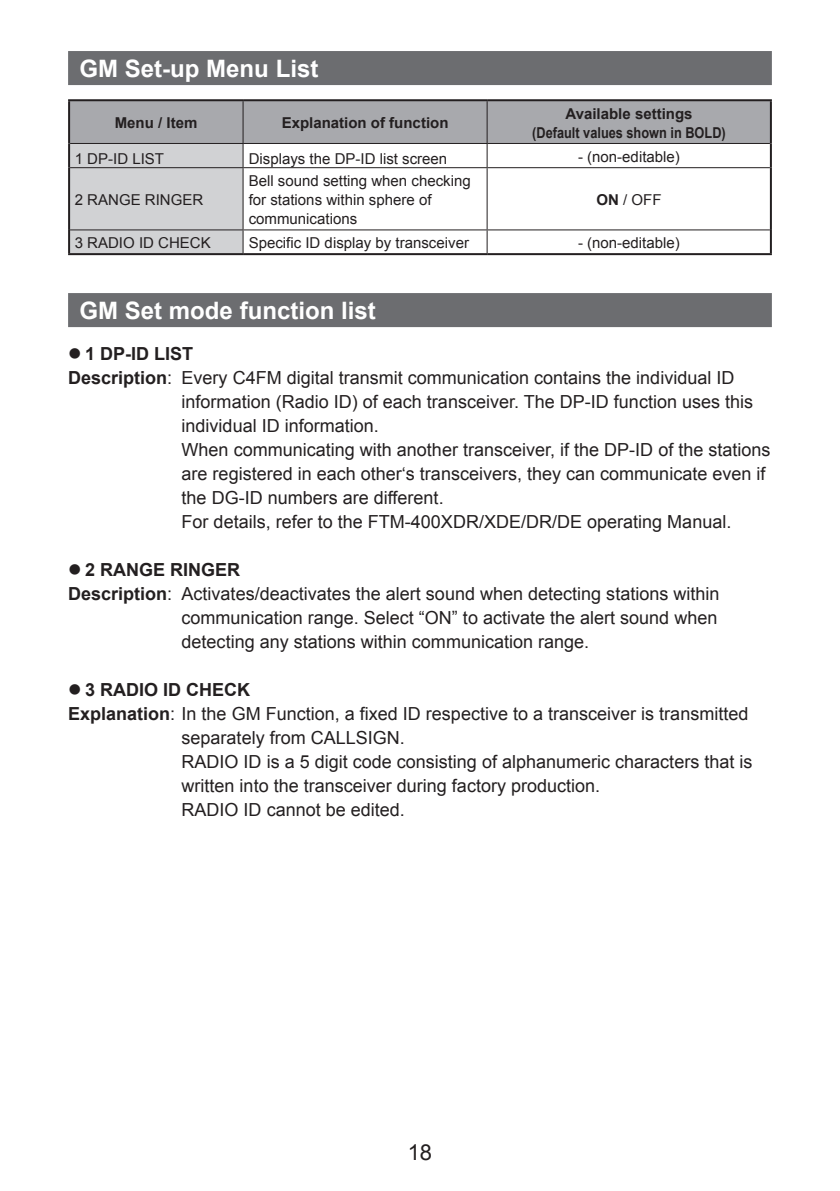
<style>
.page{position:relative;width:840px;height:1191px;background:#fff}
.page>*{position:absolute;margin:0;border:0;box-sizing:border-box;transform-origin:0 0}
.t1{font:700 24px "Arial";color:#fff}
.t2{font:22px "Arial";color:#231f20}
.t3{font:18px "Arial";color:#231f20}
.t4{font:700 18px "Arial";color:#231f20}
.t5{font:15px/19px "Arial";color:#231f20}
.t6{font:700 15px/19px "Arial";color:#231f20;text-align:center}
.s1{font-weight:700}
</style>
<div class="page">
<div style="left:68px;top:51px;width:703px;height:34px;background:#6c6d70"></div>
<div style="left:68px;top:293px;width:703px;height:34px;background:#6c6d70"></div>
<hr style="left:68px;top:99px;width:175px;height:2px;background:#231f20">
<hr style="left:68px;top:101px;width:2px;height:42px;background:#231f20">
<hr style="left:243px;top:99px;width:244px;height:2px;background:#231f20">
<hr style="left:68px;top:143px;width:2px;height:25px;background:#231f20">
<hr style="left:68px;top:168px;width:2px;height:62px;background:#231f20">
<hr style="left:68px;top:230px;width:2px;height:23px;background:#231f20">
<hr style="left:68px;top:253px;width:175px;height:2px;background:#231f20">
<hr style="left:243px;top:253px;width:244px;height:2px;background:#231f20">
<hr style="left:487px;top:99px;width:284px;height:2px;background:#231f20">
<svg style="left:69px;top:100px;width:700px;height:154px"></svg>
<hr style="left:487px;top:253px;width:284px;height:2px;background:#231f20">
<hr style="left:769px;top:101px;width:2px;height:42px;background:#231f20">
<hr style="left:769px;top:143px;width:2px;height:25px;background:#231f20">
<hr style="left:769px;top:168px;width:2px;height:62px;background:#231f20">
<hr style="left:769px;top:230px;width:2px;height:23px;background:#231f20">
<h1 class="t1" style="left:79px;top:52px;width:240px">GM Set-up Menu List</h1>
<p class="t6" style="left:115px;top:114px;width:84px">Menu / Item</p>
<p class="t6" style="left:281px;top:114px;width:168px">Explanation of function</p>
<p class="t6" style="left:532px;top:104px;width:195px">Available settings<br>(Default values shown in BOLD)</p>
<p class="t5" style="left:75px;top:149px;width:91px">1 DP-ID LIST</p>
<p class="t5" style="left:248px;top:149px;width:200px">Displays the DP-ID list screen</p>
<p class="t5" style="left:577px;top:147px;width:103px">- (non-editable)</p>
<p class="t5" style="left:75px;top:191px;width:130px">2 RANGE RINGER</p>
<p class="t5" style="left:248px;top:172px;width:223px">Bell sound setting when checking for stations within sphere of communications</p>
<p class="t5" style="left:596px;top:191px;width:67px"><span class="s1">ON</span> / OFF</p>
<p class="t5" style="left:75px;top:234px;width:137px">3 RADIO ID CHECK</p>
<p class="t5" style="left:248px;top:234px;width:222px">Specific ID display by transceiver</p>
<p class="t5" style="left:577px;top:234px;width:103px">- (non-editable)</p>
<h1 class="t1" style="left:79px;top:294px;width:298px">GM Set mode function list</h1>
<p class="t4" style="left:85px;top:341px;width:110px">1 DP-ID LIST</p>
<p class="t3" style="left:68px;top:365px;width:667px"><span class="s1">Description</span>: Every C4FM digital transmit communication contains the individual ID</p>
<p class="t3" style="left:181px;top:389px;width:572px">information (Radio ID) of each transceiver. The DP-ID function uses this</p>
<p class="t3" style="left:181px;top:413px;width:199px">individual ID information.</p>
<p class="t3" style="left:181px;top:437px;width:590px">When communicating with another transceiver, if the DP-ID of the stations</p>
<p class="t3" style="left:181px;top:461px;width:585px">are registered in each other‘s transceivers, they can communicate even if</p>
<p class="t3" style="left:181px;top:485px;width:263px">the DG-ID numbers are different.</p>
<p class="t3" style="left:181px;top:509px;width:551px">For details, refer to the FTM-400XDR/XDE/DR/DE operating Manual.</p>
<p class="t4" style="left:85px;top:557px;width:157px">2 RANGE RINGER</p>
<p class="t3" style="left:68px;top:581px;width:652px"><span class="s1">Description</span>: Activates/deactivates the alert sound when detecting stations within</p>
<p class="t3" style="left:181px;top:605px;width:537px">communication range. Select “ON” to activate the alert sound when</p>
<p class="t3" style="left:181px;top:629px;width:409px">detecting any stations within communication range.</p>
<p class="t4" style="left:85px;top:677px;width:167px">3 RADIO ID CHECK</p>
<p class="t3" style="left:68px;top:701px;width:681px"><span class="s1">Explanation</span>: In the GM Function, a fixed ID respective to a transceiver is transmitted</p>
<p class="t3" style="left:181px;top:725px;width:225px">separately from CALLSIGN.</p>
<p class="t3" style="left:181px;top:749px;width:572px">RADIO ID is a 5 digit code consisting of alphanumeric characters that is</p>
<p class="t3" style="left:181px;top:773px;width:420px">written into the transceiver during factory production.</p>
<p class="t3" style="left:181px;top:797px;width:225px">RADIO ID cannot be edited.</p>
<p class="t2" style="left:407px;top:1137px;width:26px">18</p>
</div>
